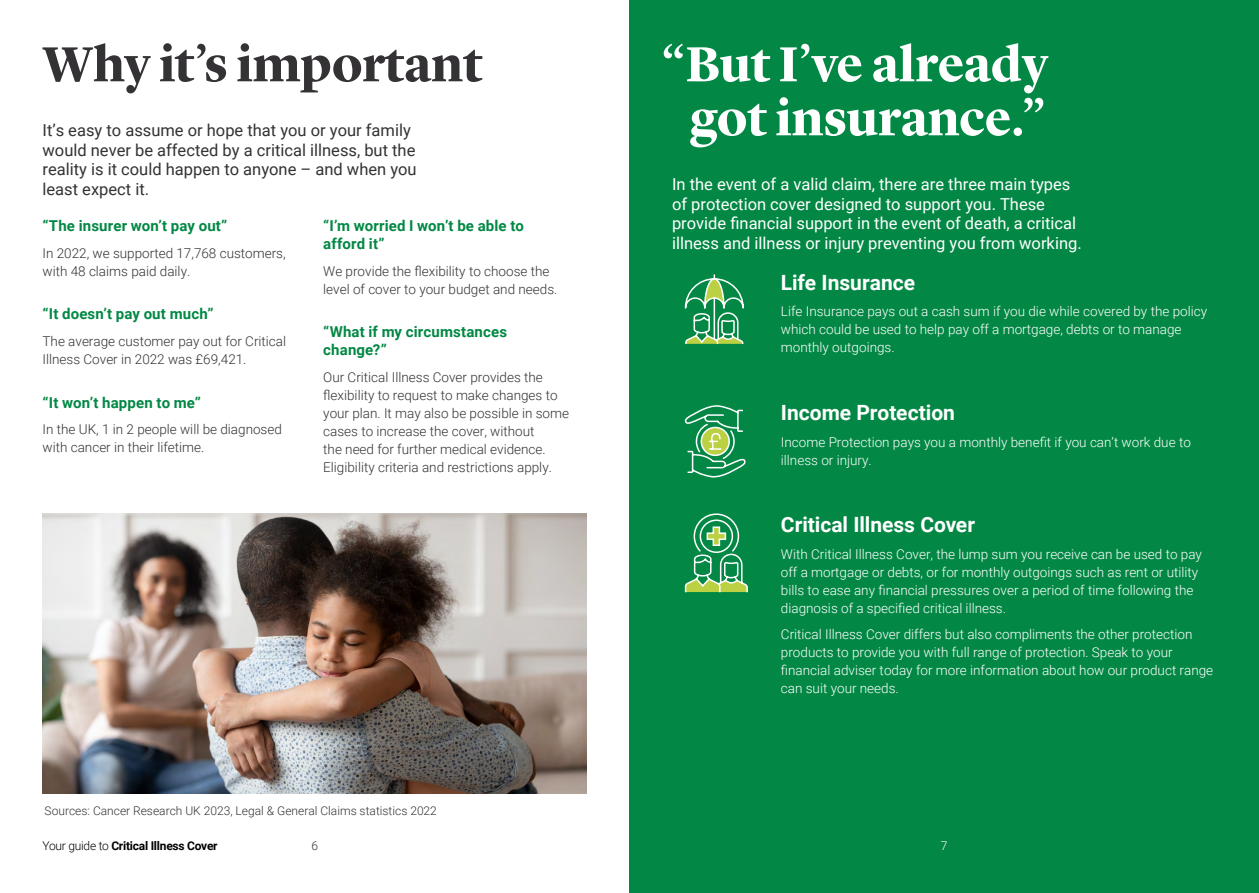
<style>
.page{position:relative;width:1259px;height:893px;background:#fff}
.page>*{position:absolute;margin:0;border:0;box-sizing:border-box;transform-origin:0 0}
.H3_34_36{font:700 51px/54px "Lyon Display";color:#fff;text-align:center}
.H3_34_36-2{font:700 51px "Lyon Display";color:#343234}
.H6_14_16_8{font:700 21px "Roboto";color:#fff}
.Sub_Body_11_13_rg{font:16.5px/19.5px "Roboto";color:#fff}
.Sub_Body_11_13_rg-2{font:16.5px/19.5px "Roboto";color:#343234}
.H5_10_12_bold{font:700 15px/18px "Roboto";letter-spacing:.01em;color:#028844}
.Body_9_12{font:300 13.5px/18px "Roboto";color:#fff}
.Body_9_12-2{font:300 13.5px/18px "Roboto";color:#343234}
.Source_8_12{font:300 12px "Roboto";color:#343234}
.t1{font:700 12px "Roboto";letter-spacing:-.02em;color:#000}
.Source_8_12-2{font:300 12px "Roboto";color:#fff}
.s1{font-weight:300}
</style>
<div class="page">
<div style="left:629px;top:0;width:630px;height:893px;background:#028844"></div>
<svg style="left:684px;top:274px;width:60px;height:71px"></svg>
<svg style="left:684px;top:405px;width:62px;height:73px"></svg>
<svg style="left:684px;top:513px;width:64px;height:80px"></svg>
<img style="left:43px;top:513px;width:544px;height:280px">
<p class="H3_34_36-2" style="left:43px;top:26px;width:441px">Why it’s important</p>
<p class="Sub_Body_11_13_rg-2" style="left:43px;top:120px;width:376px">It’s easy to assume or hope that you or your family would never be affected by a critical illness, but the reality is it could happen to anyone – and when you least expect it.</p>
<p class="H5_10_12_bold" style="left:43px;top:217px;width:186px">“The insurer won’t pay out”</p>
<p class="Body_9_12-2" style="left:43px;top:244px;width:245px">In 2022, we supported 17,768 customers, with 48 claims paid daily.</p>
<p class="H5_10_12_bold" style="left:43px;top:305px;width:173px">“It doesn’t pay out much”</p>
<p class="Body_9_12-2" style="left:43px;top:332px;width:245px">The average customer pay out for Critical<br>Illness Cover in 2022 was £69,421.</p>
<p class="H5_10_12_bold" style="left:43px;top:393px;width:160px">“It won’t happen to me”</p>
<p class="Body_9_12-2" style="left:43px;top:420px;width:241px">In the UK, 1 in 2 people will be diagnosed with cancer in their lifetime.</p>
<p class="H5_10_12_bold" style="left:323px;top:217px;width:202px">“I’m worried I won’t be able to afford it”</p>
<p class="Body_9_12-2" style="left:323px;top:262px;width:236px">We provide the flexibility to choose the level of cover to your budget and needs.</p>
<p class="H5_10_12_bold" style="left:323px;top:323px;width:185px">“What if my circumstances change?”</p>
<p class="Body_9_12-2" style="left:323px;top:368px;width:247px">Our Critical Illness Cover provides the flexibility to request to make changes to your plan. It may also be possible in some cases to increase the cover, without<br>the need for further medical evidence.<br>Eligibility criteria and restrictions apply.</p>
<p class="Source_8_12" style="left:45px;top:802px;width:394px">Sources: Cancer Research UK 2023, Legal &amp; General Claims statistics 2022</p>
<p class="t1" style="left:43px;top:838px;width:177px"><span class="s1">Your guide to</span> Critical Illness Cover</p>
<p class="Source_8_12" style="left:311px;top:838px;width:8px">6</p>
<p class="H3_34_36" style="left:660px;top:33px;width:389px">“But I’ve already got insurance.”</p>
<p class="Sub_Body_11_13_rg" style="left:672px;top:174px;width:411px">In the event of a valid claim, there are three main types of protection cover designed to support you. These provide financial support in the event of death, a critical illness and illness or injury preventing you from working.</p>
<p class="H6_14_16_8" style="left:781px;top:268px;width:136px">Life Insurance</p>
<p class="Body_9_12" style="left:781px;top:302px;width:428px">Life Insurance pays out a cash sum if you die while covered by the policy which could be used to help pay off a mortgage, debts or to manage monthly outgoings.</p>
<p class="H6_14_16_8" style="left:781px;top:398px;width:176px">Income Protection</p>
<p class="Body_9_12" style="left:781px;top:432px;width:411px">Income Protection pays you a monthly benefit if you can’t work due to illness or injury.</p>
<p class="H6_14_16_8" style="left:781px;top:510px;width:196px">Critical Illness Cover</p>
<p class="Body_9_12" style="left:781px;top:545px;width:422px">With Critical Illness Cover, the lump sum you receive can be used to pay off a mortgage or debts, or for monthly outgoings such as rent or utility bills to ease any financial pressures over a period of time following the diagnosis of a specified critical illness.</p>
<p class="Body_9_12" style="left:781px;top:625px;width:434px">Critical Illness Cover differs but also compliments the other protection products to provide you with full range of protection. Speak to your financial adviser today for more information about how our product range can suit your needs.</p>
<p class="Source_8_12-2" style="left:941px;top:838px;width:8px">7</p>
</div>
